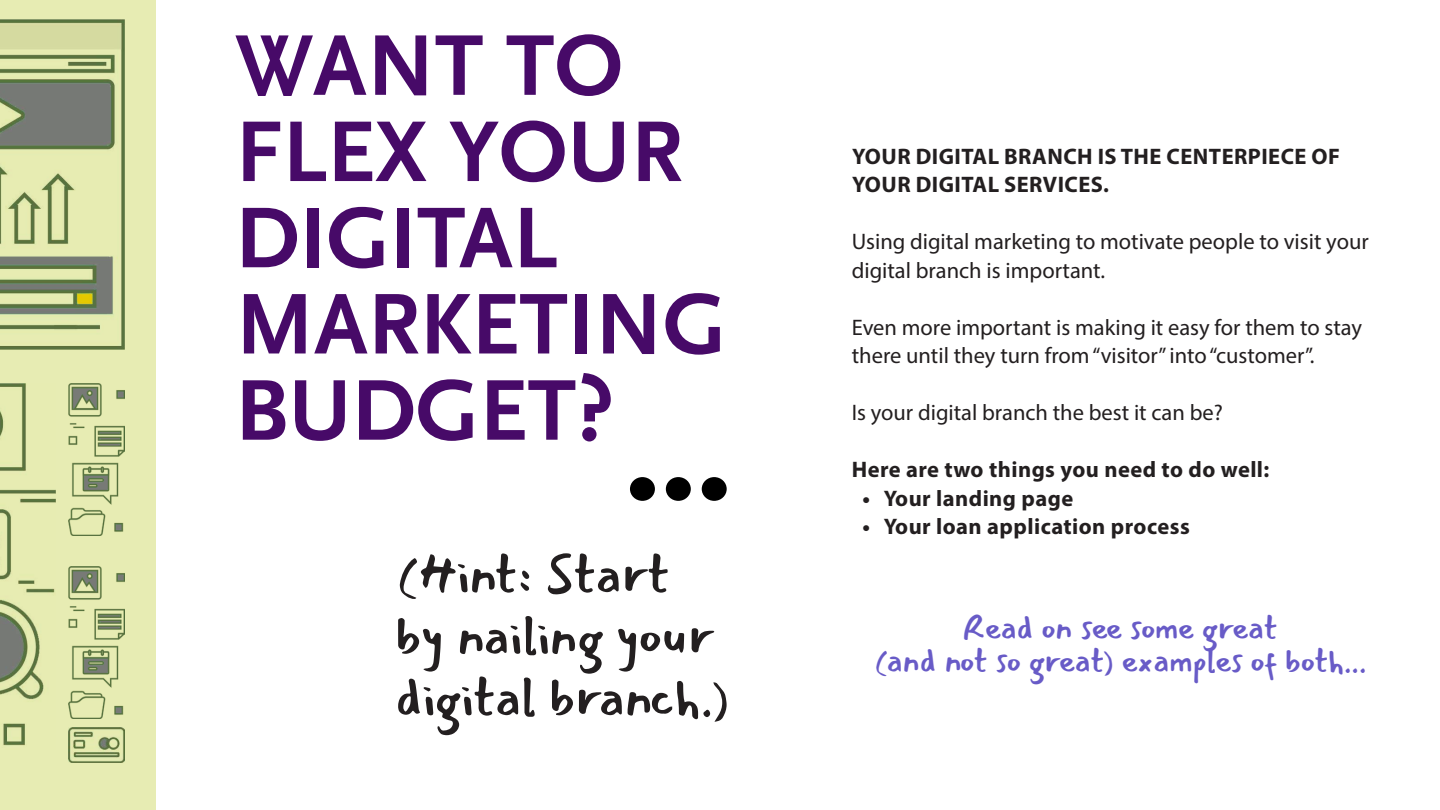
<style>
.page{position:relative;width:1440px;height:810px;background:#fff}
.page>*{position:absolute;margin:0;border:0;box-sizing:border-box;transform-origin:0 0}
.t1{font:90px/86.2px "Scala Sans Bold LF";color:#470a68}
.t2{font:54px/61.5px "Mansalva";color:#231f20}
.t3{font:33px/33px "Mansalva";color:#685bc7;text-align:center}
.t4{font:22.5px/28.5px "Myriad Pro";color:#231f20}
.t5{font:700 22.5px/28.5px "Myriad Pro";letter-spacing:.02em;color:#231f20}
</style>
<div class="page">
<svg style="left:0;top:0;width:156px;height:810px;background:#ccd39f"></svg>
<div style="left:630px;top:477px;width:25px;height:24px;background:#000;border-radius:50%"></div>
<div style="left:702px;top:477px;width:25px;height:24px;background:#000;border-radius:50%"></div>
<div style="left:666px;top:477px;width:25px;height:24px;background:#000;border-radius:50%"></div>
<h1 class="t1" style="left:235px;top:25px;width:389px;text-indent:271px">TO<br>FLEX YOUR<br>DIGITAL<br>MAR</h1>
<h1 class="t1" style="left:235px;top:25px;width:136px">WANT</h1>
<h1 class="t1" style="left:420px;top:283px;width:151px">KETING</h1>
<h1 class="t1" style="left:235px;top:370px;width:59px">BUDG</h1>
<h1 class="t1" style="left:479px;top:370px;width:136px">ET?</h1>
<h2 class="t2" style="left:395px;top:543px;width:335px">(Hint: Start by nailing your digital branch.)</h2>
<p class="t5" style="left:852px;top:141px;width:490px">Your digital branch is the centerpiece of your digital services.</p>
<p class="t4" style="left:852px;top:227px;width:518px">Using digital marketing to motivate people to visit your digital branch is important.</p>
<p class="t4" style="left:852px;top:312px;width:512px">Even more important is making it easy for them to stay there until they turn from “visitor” into “customer”.</p>
<p class="t4" style="left:852px;top:398px;width:373px">Is your digital branch the best it can be?</p>
<p class="t5" style="left:852px;top:454px;width:419px">Here are two things you need to do well:</p>
<p class="t5" style="left:862px;top:483px;width:212px">• Your landing page</p>
<p class="t5" style="left:862px;top:512px;width:329px">• Your loan application process</p>
<h3 class="t3" style="left:874px;top:611px;width:494px">Read on see some great<br>(and not so great) examples of both...</h3>
</div>
